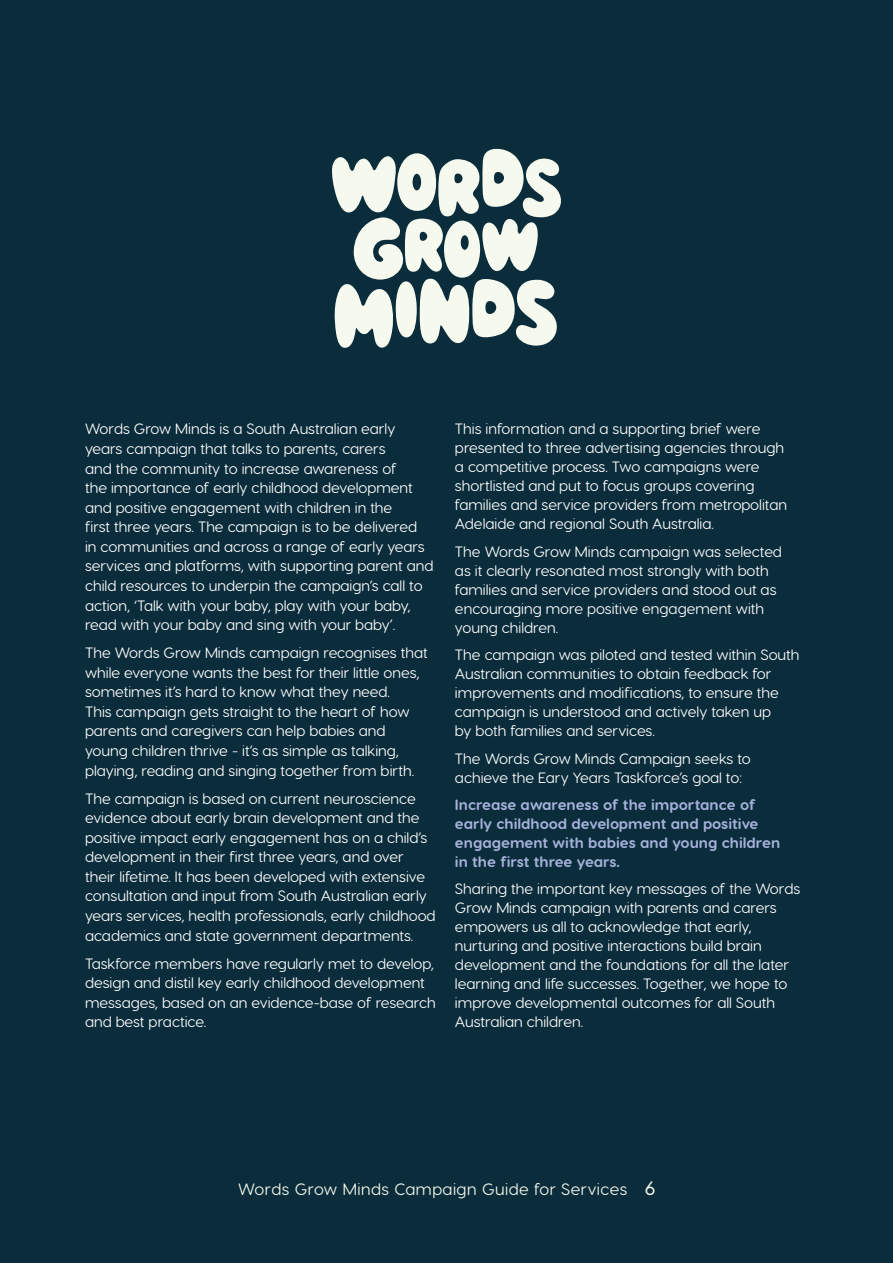
<style>
.page{position:relative;width:893px;height:1263px;background:#0a2c3b}
.page>*{position:absolute;margin:0;border:0;box-sizing:border-box;transform-origin:0 0}
.t1{font:16.5px "Visby Round CF";letter-spacing:.03em;color:#f6faee}
.body_text{font:15px/19.5px "Visby Round CF";color:#fff}
.body_text-2{font:700 15px/19px "Visby Round CF";color:#a5b1d9}
.s1{font-weight:500;font-size:19.5px}
</style>
<div class="page">
<svg style="left:332px;top:148px;width:229px;height:200px"></svg>
<p class="body_text" style="left:85px;top:419px;width:350px">Words Grow Minds is a South Australian early years campaign that talks to parents, carers<br>and the community to increase awareness of<br>the importance of early childhood development and positive engagement with children in the<br>first three years. The campaign is to be delivered<br>in communities and across a range of early years services and platforms, with supporting parent and child resources to underpin the campaign’s call to action, ‘Talk with your baby, play with your baby, read with your baby and sing with your baby’.</p>
<p class="body_text" style="left:85px;top:643px;width:344px">The Words Grow Minds campaign recognises that while everyone wants the best for their little ones, sometimes it’s hard to know what they need.<br>This campaign gets straight to the heart of how parents and caregivers can help babies and young children thrive - it’s as simple as talking, playing, reading and singing together from birth.</p>
<p class="body_text" style="left:85px;top:788px;width:352px">The campaign is based on current neuroscience evidence about early brain development and the positive impact early engagement has on a child’s development in their first three years, and over their lifetime. It has been developed with extensive consultation and input from South Australian early years services, health professionals, early childhood academics and state government departments.</p>
<p class="body_text" style="left:85px;top:953px;width:352px">Taskforce members have regularly met to develop, design and distil key early childhood development messages, based on an evidence-base of research and best practice.</p>
<p class="body_text" style="left:455px;top:419px;width:334px;line-height:19px">This information and a supporting brief were presented to three advertising agencies through a competitive process. Two campaigns were shortlisted and put to focus groups covering families and service providers from metropolitan Adelaide and regional South Australia.</p>
<p class="body_text" style="left:455px;top:542px;width:328px;line-height:19px">The Words Grow Minds campaign was selected as it clearly resonated most strongly with both families and service providers and stood out as encouraging more positive engagement with young children.</p>
<p class="body_text" style="left:455px;top:645px;width:346px;line-height:19px">The campaign was piloted and tested within South Australian communities to obtain feedback for improvements and modifications, to ensure the campaign is understood and actively taken up<br>by both families and services.</p>
<p class="body_text" style="left:455px;top:748px;width:297px;line-height:19px">The Words Grow Minds Campaign seeks to achieve the Eary Years Taskforce’s goal to:</p>
<p class="body_text-2" style="left:455px;top:795px;width:327px">Increase awareness of the importance of early childhood development and positive engagement with babies and young children in the first three years.</p>
<p class="body_text" style="left:455px;top:879px;width:347px;line-height:19px">Sharing the important key messages of the Words Grow Minds campaign with parents and carers empowers us all to acknowledge that early, nurturing and positive interactions build brain development and the foundations for all the later learning and life successes. Together, we hope to improve developmental outcomes for all South Australian children.</p>
<p class="t1" style="left:238px;top:1178px;width:419px">Words Grow Minds Campaign Guide for Services <span class="s1">6</span></p>
</div>
